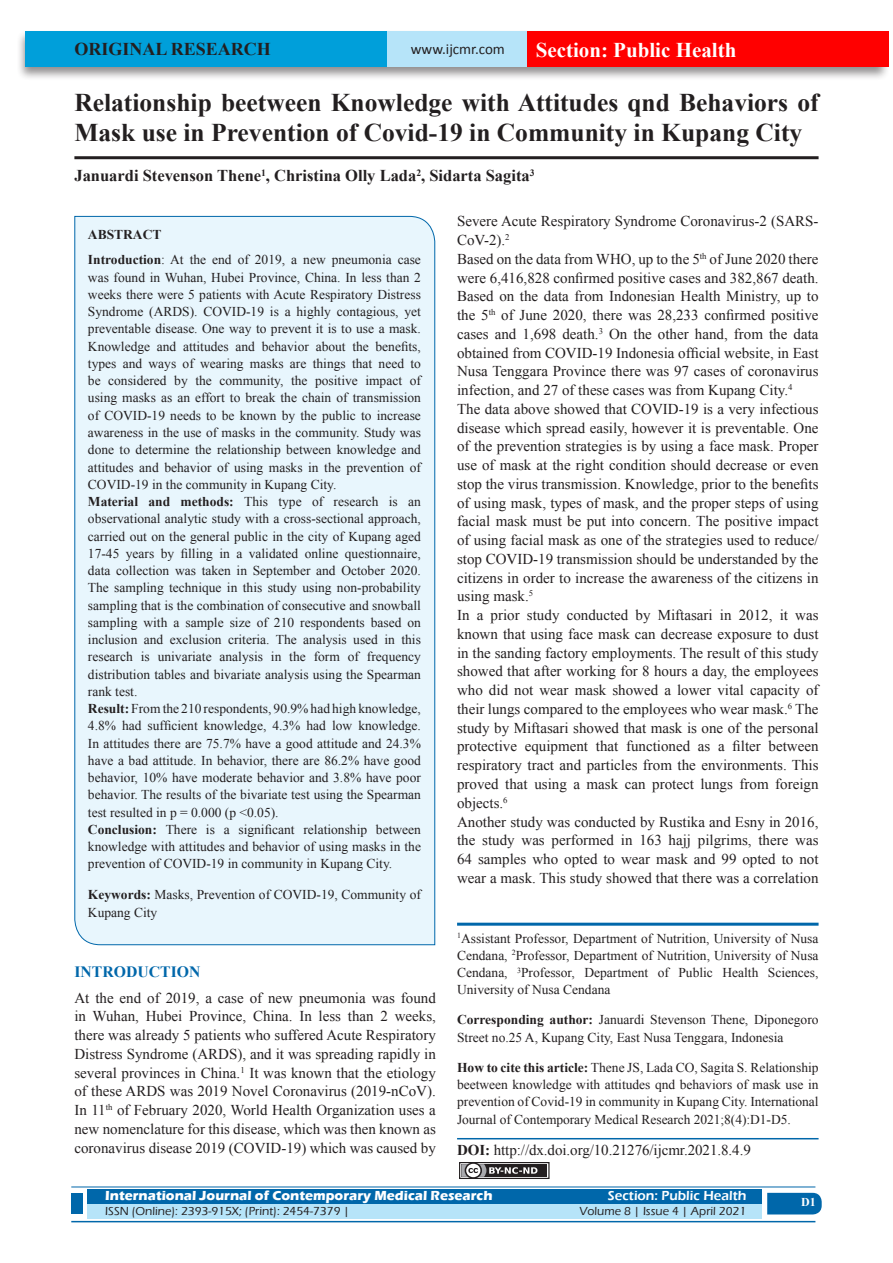
<style>
.page{position:relative;width:893px;height:1263px;background:#fff}
.page>*{position:absolute;margin:0;border:0;box-sizing:border-box;transform-origin:0 0}
.A_Title_New{font:700 25.5px/30px "Times New Roman";color:#231f20}
.t1{font:700 21px "Times New Roman";color:#fff}
.AT_new{font:700 18px "Times New Roman";color:#231f20}
.AU-New{font:700 16.5px "Times New Roman";color:#231f20}
.t2{font:700 15.75px "Times New Roman";color:#0067aa}
.TX_New{font:15px/18.8px "Times New Roman";color:#231f20;text-align:justify}
.t3{font:15px "Calibri";color:#231f20}
.HTC_new{font:13.5px/17.2px "Times New Roman";color:#231f20}
.Affi_New{font:13.5px/17.2px "Times New Roman";color:#231f20;text-align:justify}
.Corresponding{font:13.5px/17.2px "Times New Roman";color:#231f20}
.t4{font:700 13.5px "Eras ITC";color:#fff}
.t5{font:600 13.5px "Eras ITC";color:#fff}
.t6{font:500 12px "Eras ITC";color:#231f20}
.t7{font:700 12px "Times New Roman";color:#fff}
.s1{font-weight:700}
</style>
<div class="page">
<div style="left:16px;top:29px;width:875px;height:52px;background:#231f20;opacity:.5"></div>
<div style="left:25px;top:31px;width:858px;height:35px;background:#b6e4f9"></div>
<div style="left:25px;top:31px;width:362px;height:35px;background:#009fda"></div>
<div style="left:527px;top:31px;width:361px;height:35px;background:#f00"></div>
<div style="left:459px;top:1162px;width:91px;height:17px;border:1px solid #231f20"></div>
<div style="left:461px;top:1164px;width:86px;height:13px;background:#231f20"></div>
<svg style="left:461px;top:1162px;width:76px;height:17px"></svg>
<div style="left:87px;top:1189px;width:674px;height:15px;background:#0067aa"></div>
<div style="left:87px;top:1204px;width:674px;height:15px;background:#b6e4f9"></div>
<svg style="left:767px;top:1193px;width:55px;height:21px"></svg>
<hr style="left:71px;top:1186px;width:744px;height:1px;background:#0067aa">
<hr style="left:71px;top:1221px;width:744px;height:1px;background:#0067aa">
<div style="left:71px;top:1193px;width:12px;height:21px;background:#0067aa"></div>
<hr style="left:74px;top:156px;width:745px;height:3px;background:#231f20">
<div style="left:74px;top:216px;width:361px;height:729px;background:#e8f6fd"></div>
<hr style="left:457px;top:923px;width:362px;height:3px;background:#0067aa">
<hr style="left:457px;top:1138px;width:362px;height:1px;background:#0067aa">
<p class="AT_new" style="left:74px;top:36px;width:198px">ORIGINAL RESEARCH</p>
<p class="t3" style="left:411px;top:40px;width:96px">www.ijcmr.com</p>
<h2 class="t1" style="left:536px;top:35px;width:202px">Section: Public Health</h2>
<p class="A_Title_New" style="left:74px;top:87px;width:746px">Relationship beetween Knowledge with Attitudes qnd Behaviors of<br>Mask use in Prevention of Covid-19 in Community in Kupang City</p>
<p class="AU-New" style="left:74px;top:164px;width:462px">Januardi Stevenson Thene<sup>1</sup>, Christina Olly Lada<sup>2</sup>, Sidarta Sagita<sup>3</sup></p>
<p class="HTC_new" style="left:88px;top:221px;width:335px;line-height:25.8px"><span class="s1">ABSTRACT<br>Introduction</span>: At the end of 2019, a new pneumonia case</p>
<p class="HTC_new" style="left:88px;top:268px;width:335px">was found in Wuhan, Hubei Province, China. In less than 2 weeks there were 5 patients with Acute Respiratory Distress Syndrome (ARDS). COVID-19 is a highly contagious, yet preventable disease. One way to prevent it is to use a mask.<br>Knowledge and attitudes and behavior about the benefits, types and ways of wearing masks are things that need to be considered by the community, the positive impact of using masks as an effort to break the chain of transmission of COVID-19 needs to be known by the public to increase awareness in the use of masks in the community. Study was done to determine the relationship between knowledge and attitudes and behavior of using masks in the prevention of COVID-19 in the community in Kupang City.<br><span class="s1">Material and methods:</span> This type of research is an observational analytic study with a cross-sectional approach, carried out on the general public in the city of Kupang aged 17-45 years by filling in a validated online questionnaire, data collection was taken in September and October 2020.<br>The sampling technique in this study using non-probability sampling that is the combination of consecutive and snowball sampling with a sample size of 210 respondents based on inclusion and exclusion criteria. The analysis used in this research is univariate analysis in the form of frequency distribution tables and bivariate analysis using the Spearman rank test.<br><span class="s1">Result:</span> From the 210 respondents, 90.9% had high knowledge, 4.8% had sufficient knowledge, 4.3% had low knowledge.<br>In attitudes there are 75.7% have a good attitude and 24.3% have a bad attitude. In behavior, there are 86.2% have good behavior, 10% have moderate behavior and 3.8% have poor behavior. The results of the bivariate test using the Spearman test resulted in p = 0.000 (p &lt;0.05).<br><span class="s1">Conclusion:</span> There is a significant relationship between knowledge with attitudes and behavior of using masks in the prevention of COVID-19 in community in Kupang City.</p>
<p class="HTC_new" style="left:88px;top:885px;width:334px;line-height:18px"><span class="s1">Keywords:</span> Masks, Prevention of COVID-19, Community of<br>Kupang City</p>
<h1 class="t2" style="left:74px;top:961px;width:127px">INTRODUCTION</h1>
<p class="TX_New" style="left:74px;top:988px;width:363px">At the end of 2019, a case of new pneumonia was found in Wuhan, Hubei Province, China. In less than 2 weeks, there was already 5 patients who suffered Acute Respiratory Distress Syndrome (ARDS), and it was spreading rapidly in several provinces in China.<sup>1</sup> It was known that the etiology of these ARDS was 2019 Novel Coronavirus (2019-nCoV).<br>In 11<sup>th</sup> of February 2020, World Health Organization uses a new nomenclature for this disease, which was then known as coronavirus disease 2019 (COVID-19) which was caused by</p>
<p class="TX_New" style="left:457px;top:212px;width:363px">Severe Acute Respiratory Syndrome Coronavirus-2 (SARS-<br>CoV-2).<sup>2</sup></p>
<p class="TX_New" style="left:457px;top:249px;width:363px">Based on the data from WHO, up to the 5<sup>th</sup> of June 2020 there were 6,416,828 confirmed positive cases and 382,867 death.<br>Based on the data from Indonesian Health Ministry, up to the 5<sup>th</sup> of June 2020, there was 28,233 confirmed positive cases and 1,698 death.<sup>3</sup> On the other hand, from the data obtained from COVID-19 Indonesia official website, in East Nusa Tenggara Province there was 97 cases of coronavirus infection, and 27 of these cases was from Kupang City.<sup>4</sup></p>
<p class="TX_New" style="left:457px;top:399px;width:363px">The data above showed that COVID-19 is a very infectious disease which spread easily, however it is preventable. One of the prevention strategies is by using a face mask. Proper use of mask at the right condition should decrease or even stop the virus transmission. Knowledge, prior to the benefits of using mask, types of mask, and the proper steps of using facial mask must be put into concern. The positive impact of using facial mask as one of the strategies used to reduce/ stop COVID-19 transmission should be understanded by the citizens in order to increase the awareness of the citizens in using mask.<sup>5</sup></p>
<p class="TX_New" style="left:457px;top:606px;width:363px">In a prior study conducted by Miftasari in 2012, it was known that using face mask can decrease exposure to dust in the sanding factory employments. The result of this study showed that after working for 8 hours a day, the employees who did not wear mask showed a lower vital capacity of their lungs compared to the employees who wear mask.<sup>6</sup> The study by Miftasari showed that mask is one of the personal protective equipment that functioned as a filter between respiratory tract and particles from the environments. This proved that using a mask can protect lungs from foreign objects.<sup>6</sup></p>
<p class="TX_New" style="left:457px;top:812px;width:363px">Another study was conducted by Rustika and Esny in 2016, the study was performed in 163 hajj pilgrims, there was 64 samples who opted to wear mask and 99 opted to not wear a mask. This study showed that there was a correlation</p>
<p class="Affi_New" style="left:457px;top:929px;width:363px"><sup>1</sup>Assistant Professor, Department of Nutrition, University of Nusa Cendana, <sup>2</sup>Professor, Department of Nutrition, University of Nusa Cendana, <sup>3</sup>Professor, Department of Public Health Sciences, University of Nusa Cendana</p>
<p class="Corresponding" style="left:457px;top:1011px;width:363px"><span class="s1">Corresponding author:</span> Januardi Stevenson Thene, Diponegoro<br>Street no.25 A, Kupang City, East Nusa Tenggara, Indonesia</p>
<p class="HTC_new" style="left:457px;top:1058px;width:363px;text-align:justify"><span class="s1">How to cite this article:</span> Thene JS, Lada CO, Sagita S. Relationship beetween knowledge with attitudes qnd behaviors of mask use in prevention of Covid-19 in community in Kupang City. International Journal of Contemporary Medical Research 2021;8(4):D1-D5.</p>
<p class="TX_New" style="left:457px;top:1140px;width:295px"><span class="s1">DOI:</span> http://dx.doi.org/10.21276/ijcmr.2021.8.4.9</p>
<p class="t4" style="left:105px;top:1188px;width:389px">International Journal of Contemporary Medical Research</p>
<p class="t5" style="left:608px;top:1188px;width:140px">Section: Public Health</p>
<p class="t6" style="left:105px;top:1204px;width:246px">ISSN (Online): 2393-915X; (Print): 2454-7379 |</p>
<p class="t6" style="left:579px;top:1204px;width:168px">Volume 8 | Issue 4 | April 2021</p>
<h4 class="t7" style="left:801px;top:1194px;width:16px">D1</h4>
</div>
